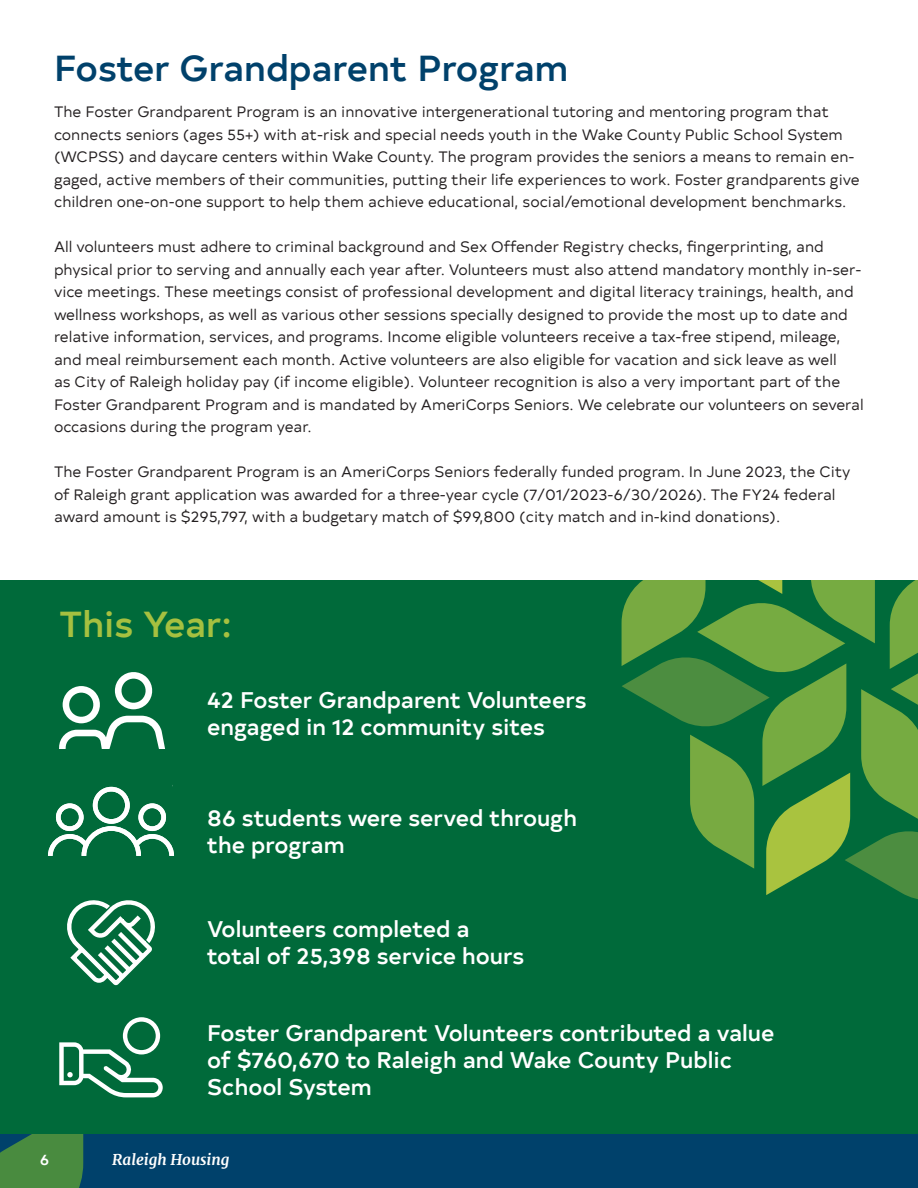
<style>
.page{position:relative;width:918px;height:1188px;background:#fff}
.page>*{position:absolute;margin:0;border:0;box-sizing:border-box;transform-origin:0 0}
.Heading_2{font:500 36px "Typold";color:#00416b}
.Heading_2-2{font:500 36px "Typold";color:#a6c040}
.Paragraph_Text_-_Single_Column{font:500 22.5px/27px "Typold";color:#fff}
.Paragraph_Text_-_Single_Column-2{font:15px/22.5px "Typold";color:#231f20}
.t1{font:italic 700 15px "Merriweather";color:#fff}
.t2{font:500 15px "Typold";color:#fff}
</style>
<div class="page">
<div style="left:0;top:1134px;width:918px;height:54px;background:#00416b"></div>
<svg style="left:0;top:1134px;width:83px;height:54px;background:#438542"></svg>
<div style="left:0;top:580px;width:918px;height:554px;background:#006a3a"></div>
<svg style="left:67px;top:900px;width:88px;height:86px"></svg>
<svg style="left:59px;top:1017px;width:104px;height:80px"></svg>
<svg style="left:48px;top:672px;width:126px;height:184px"></svg>
<svg style="left:622px;top:580px;width:296px;height:319px"></svg>
<p class="Heading_2" style="left:54px;top:39px;width:516px">Foster Grandparent Program</p>
<p class="Paragraph_Text_-_Single_Column-2" style="left:54px;top:99px;width:807px">The Foster Grandparent Program is an innovative intergenerational tutoring and mentoring program that connects seniors (ages 55+) with at-risk and special needs youth in the Wake County Public School System (WCPSS) and daycare centers within Wake County. The program provides the seniors a means to remain en&shy;gaged, active members of their communities, putting their life experiences to work. Foster grandparents give children one-on-one support to help them achieve educational, social/emotional development benchmarks.</p>
<p class="Paragraph_Text_-_Single_Column-2" style="left:54px;top:234px;width:811px">All volunteers must adhere to criminal background and Sex Offender Registry checks, fingerprinting, and physical prior to serving and annually each year after. Volunteers must also attend mandatory monthly in-ser&shy;vice meetings. These meetings consist of professional development and digital literacy trainings, health, and wellness workshops, as well as various other sessions specially designed to provide the most up to date and relative information, services, and programs. Income eligible volunteers receive a tax-free stipend, mileage, and meal reimbursement each month. Active volunteers are also eligible for vacation and sick leave as well<br>as City of Raleigh holiday pay (if income eligible). Volunteer recognition is also a very important part of the Foster Grandparent Program and is mandated by AmeriCorps Seniors. We celebrate our volunteers on several occasions during the program year.</p>
<p class="Paragraph_Text_-_Single_Column-2" style="left:54px;top:459px;width:798px">The Foster Grandparent Program is an AmeriCorps Seniors federally funded program. In June 2023, the City of Raleigh grant application was awarded for a three-year cycle (7/01/2023-6/30/2026). The FY24 federal award amount is $295,797, with a budgetary match of $99,800 (city match and in-kind donations).</p>
<p class="Heading_2-2" style="left:60px;top:595px;width:174px">This Year:</p>
<p class="Paragraph_Text_-_Single_Column" style="left:207px;top:685px;width:381px">42 Foster Grandparent Volunteers</p>
<p class="Paragraph_Text_-_Single_Column" style="left:207px;top:712px;width:339px">engaged in 12 community sites</p>
<p class="Paragraph_Text_-_Single_Column" style="left:207px;top:802px;width:371px">86 students were served through</p>
<p class="Paragraph_Text_-_Single_Column" style="left:207px;top:829px;width:139px">the program</p>
<p class="Paragraph_Text_-_Single_Column" style="left:207px;top:914px;width:264px">Volunteers completed a</p>
<p class="Paragraph_Text_-_Single_Column" style="left:207px;top:941px;width:319px">total of 25,398 service hours</p>
<p class="Paragraph_Text_-_Single_Column" style="left:207px;top:1017px;width:569px">Foster Grandparent Volunteers contributed a value of $760,670 to Raleigh and Wake County Public<br>School System</p>
<p class="t2" style="left:40px;top:1147px;width:11px">6</p>
<p class="t1" style="left:112px;top:1149px;width:119px">Raleigh Housing</p>
</div>
